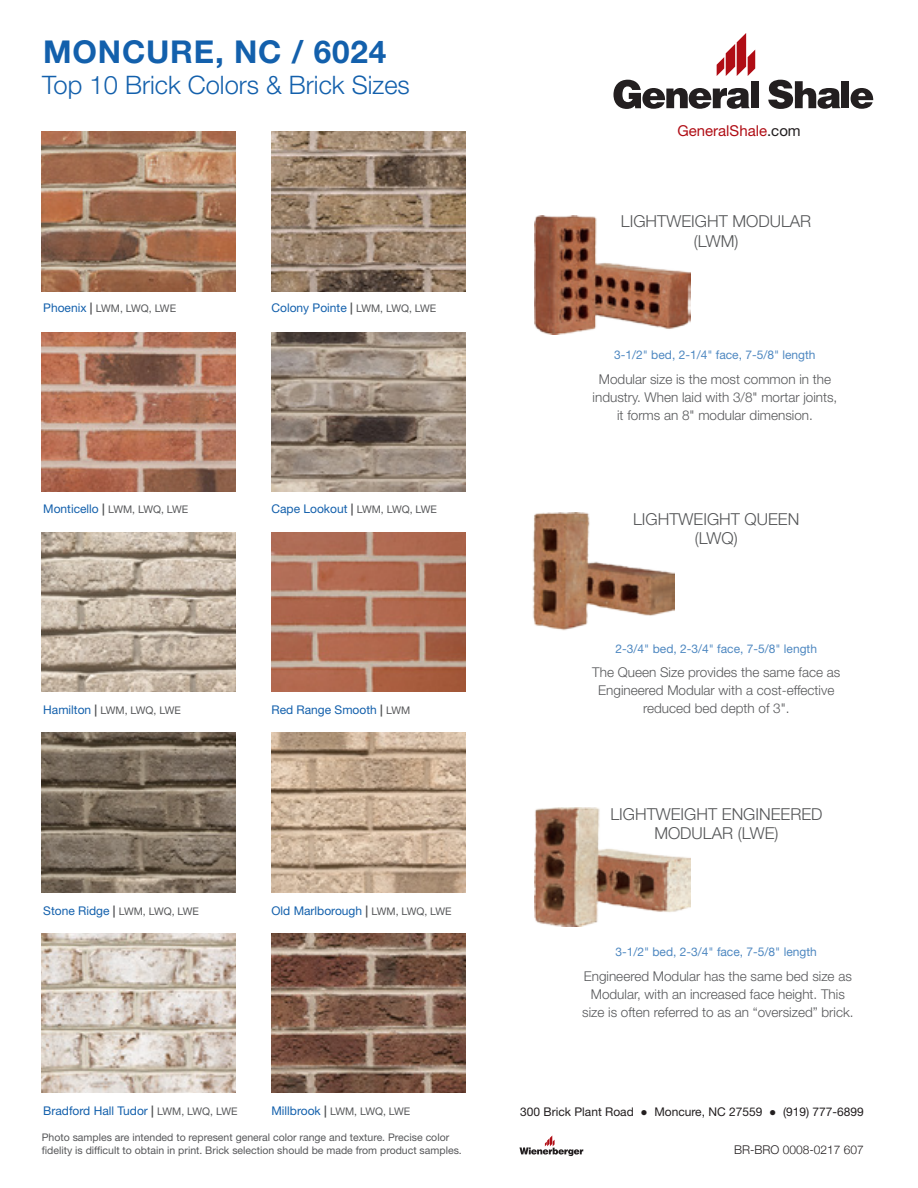
<style>
.page{position:relative;width:918px;height:1188px;background:#fff}
.page>*{position:absolute;margin:0;border:0;box-sizing:border-box;transform-origin:0 0}
.t1{font:700 31.5px "Helvetica Neue LT Std";letter-spacing:.025em;color:#1360ac}
.t2{font:300 25.5px "Helvetica Neue LT Std";color:#1360ac}
.t3{font:300 16.5px "Helvetica Neue LT Std";color:#545557}
.t4{font:15px "Helvetica Neue LT Std";color:#b00d15}
.t5{font:300 13.5px/18px "Helvetica Neue LT Std";color:#57585a;text-align:center}
.t6{font:12px "Helvetica Neue LT Std";color:#1360ac}
.t7{font:12px "Helvetica Neue LT Std";color:#231f20}
.t8{font:12px "Helvetica Neue";color:#1360ac}
.t9{font:300 12px "Helvetica Neue";color:#231f20}
.t10{font:10.5px/12.6px "Helvetica Neue LT Std";color:#57585a}
.t11{font:10.5px "Helvetica Neue LT Std";letter-spacing:-.03em;color:#57585a}
.s1{font-size:12px;color:#1360ac}
.s2{font-weight:700;font-size:12px}
.s3{font-weight:700;color:#57585a}
.s4{font-size:10.5px;color:#57585a}
.s5{color:#231f20}
.s6{font-family:"Times New Roman";font-weight:700}
</style>
<div class="page">
<img style="left:42px;top:132px;width:194px;height:159px">
<img style="left:272px;top:132px;width:194px;height:159px">
<img style="left:42px;top:332px;width:194px;height:160px">
<img style="left:272px;top:332px;width:194px;height:160px">
<img style="left:42px;top:532px;width:194px;height:160px">
<img style="left:272px;top:532px;width:194px;height:160px">
<img style="left:42px;top:733px;width:194px;height:159px">
<img style="left:272px;top:733px;width:194px;height:159px">
<img style="left:42px;top:933px;width:194px;height:160px">
<img style="left:272px;top:933px;width:194px;height:160px">
<img style="left:534px;top:216px;width:157px;height:119px">
<img style="left:532px;top:513px;width:142px;height:118px">
<img style="left:534px;top:808px;width:157px;height:119px">
<svg style="left:613px;top:33px;width:142px;height:76px"></svg>
<div style="left:751px;top:81px;width:8px;height:27px;background:#231f20"></div>
<svg style="left:768px;top:80px;width:72px;height:29px"></svg>
<div style="left:842px;top:81px;width:7px;height:27px;background:#231f20"></div>
<svg style="left:851px;top:88px;width:22px;height:21px"></svg>
<svg style="left:519px;top:1135px;width:64px;height:21px"></svg>
<p class="t1" style="left:43px;top:32px;width:345px">MONCURE, NC / 6024</p>
<p class="t2" style="left:42px;top:70px;width:369px">Top 10 Brick Colors &amp; Brick Sizes</p>
<p class="t11" style="left:43px;top:302px;width:134px"><span class="s1">Phoenix</span> <span class="s2">|</span> LWM, LWQ, LWE</p>
<p class="t6" style="left:272px;top:301px;width:166px">Colony Pointe <span class="s3">|</span> <span class="s4">LWM, LWQ, LWE</span></p>
<p class="t11" style="left:43px;top:503px;width:147px"><span class="s1">Monticello</span> <span class="s2">|</span> LWM, LWQ, LWE</p>
<p class="t6" style="left:272px;top:502px;width:167px">Cape Lookout <span class="s3">|</span> <span class="s4">LWM, LWQ, LWE</span></p>
<p class="t11" style="left:43px;top:704px;width:139px"><span class="s1">Hamilton</span> <span class="s2">|</span> LWM, LWQ, LWE</p>
<p class="t6" style="left:272px;top:703px;width:140px">Red Range Smooth <span class="s3">|</span> <span class="s4">LWM</span></p>
<p class="t11" style="left:43px;top:905px;width:157px"><span class="s1">Stone Ridge</span> <span class="s2">|</span> LWM, LWQ, LWE</p>
<p class="t6" style="left:272px;top:903px;width:182px">Old Marlborough <span class="s3">|</span> <span class="s4">LWM, LWQ, LWE</span></p>
<p class="t6" style="left:43px;top:1104px;width:196px">Bradford Hall Tudor <span class="s3">|</span> <span class="s4">LWM, LWQ, LWE</span></p>
<p class="t11" style="left:272px;top:1105px;width:140px"><span class="s1">Millbrook</span> <span class="s2">|</span> LWM, LWQ, LWE</p>
<p class="t10" style="left:42px;top:1131px;width:422px">Photo samples are intended to represent general color range and texture. Precise color fidelity is difficult to obtain in print. Brick selection should be made from product samples.</p>
<p class="t4" style="left:677px;top:122px;width:125px">GeneralShale<span class="s5">.com</span></p>
<p class="t3" style="left:621px;top:212px;width:192px">LIGHTWEIGHT MODULAR</p>
<p class="t3" style="left:694px;top:231px;width:46px">(LWM)</p>
<p class="t6" style="left:614px;top:348px;width:203px">3-1/2" bed, 2-1/4" face, 7-5/8" length</p>
<p class="t5" style="left:593px;top:370px;width:246px">Modular size is the most common in the industry. When laid with 3/8" mortar joints, it forms an 8" modular dimension.</p>
<p class="t3" style="left:633px;top:509px;width:168px">LIGHTWEIGHT QUEEN</p>
<p class="t3" style="left:695px;top:528px;width:45px">(LWQ)</p>
<p class="t6" style="left:616px;top:641px;width:203px">2-3/4" bed, 2-3/4" face, 7-5/8" length</p>
<p class="t5" style="left:592px;top:663px;width:250px">The Queen Size provides the same face as<br>Engineered Modular with a cost-effective reduced bed depth of 3".</p>
<p class="t3" style="left:610px;top:804px;width:214px">LIGHTWEIGHT ENGINEERED</p>
<p class="t3" style="left:654px;top:824px;width:126px">MODULAR (LWE)</p>
<p class="t8" style="left:615px;top:943px;width:203px">3-1/2" bed, 2-3/4" face, 7-5/8" length</p>
<p class="t5" style="left:582px;top:967px;width:273px">Engineered Modular has the same bed size as<br>Modular, with an increased face height. This size is often referred to as an “oversized” brick.</p>
<p class="t7" style="left:520px;top:1104px;width:345px">300 Brick Plant Road <span class="s6">●</span> Moncure, NC 27559 <span class="s6">●</span> (919) 777-6899</p>
<p class="t9" style="left:734px;top:1140px;width:131px">BR-BRO 0008-0217 607</p>
</div>
